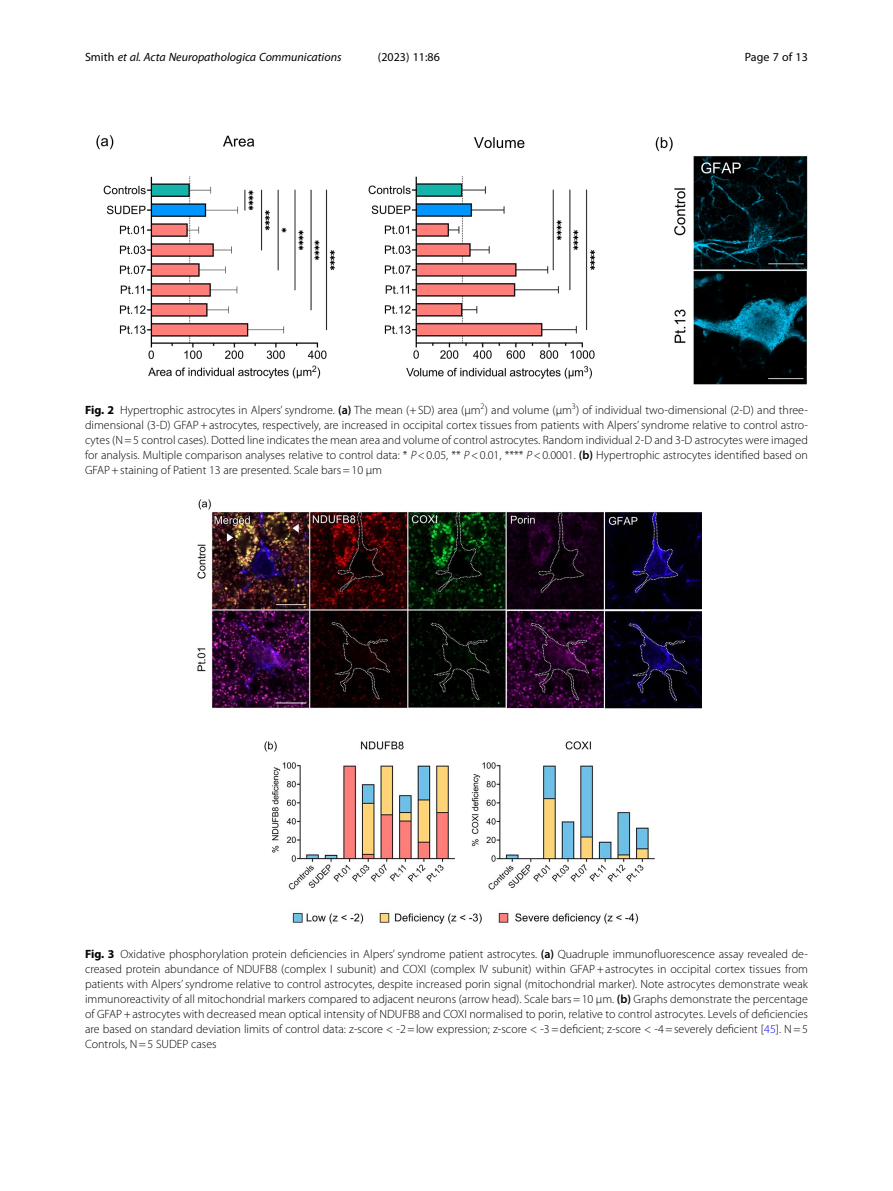
<style>
.page{position:relative;width:893px;height:1191px;background:#fff}
.page>*{position:absolute;margin:0;border:0;box-sizing:border-box;transform-origin:0 0}
.Figure_Caption{font:300 12px/15px "Myriad Pro";color:#000;text-align:justify}
.t1{font:italic 12px "Myriad Pro";color:#000}
.t2{font:12px "Myriad Pro";color:#000}
.s1{font-style:normal}
.s2{font-weight:700}
.s3{font-weight:600}
.s4{font-style:italic}
.s5{color:#00f}
</style>
<div class="page">
<img style="left:197px;top:499px;width:505px;height:426px">
<img style="left:96px;top:135px;width:712px;height:250px">
<p class="t1" style="left:85px;top:50px;width:258px"><span class="s1">Smith</span> et al. Acta Neuropathologica Communications</p>
<p class="t2" style="left:378px;top:50px;width:63px">(2023) 11:86</p>
<p class="t2" style="left:745px;top:50px;width:65px">Page 7 of 13</p>
<p class="Figure_Caption" style="left:85px;top:402px;width:724px"><span class="s2">Fig. 2</span> Hypertrophic astrocytes in Alpers’ syndrome. <span class="s3">(a)</span> The mean (+SD) area (µm<sup>2</sup>) and volume (µm<sup>3</sup>) of individual two-dimensional (2-D) and three&shy;dimensional (3-D) GFAP+astrocytes, respectively, are increased in occipital cortex tissues from patients with Alpers’ syndrome relative to control astro&shy;cytes (N=5 control cases). Dotted line indicates the mean area and volume of control astrocytes. Random individual 2-D and 3-D astrocytes were imaged for analysis. Multiple comparison analyses relative to control data: * <span class="s4">P</span>&lt;0.05, ** <span class="s4">P</span>&lt;0.01, **** <span class="s4">P</span>&lt;0.0001. <span class="s3">(b)</span> Hypertrophic astrocytes identified based on GFAP+staining of Patient 13 are presented. Scale bars=10 μm</p>
<p class="Figure_Caption" style="left:85px;top:946px;width:724px"><span class="s2">Fig. 3</span> Oxidative phosphorylation protein deficiencies in Alpers’ syndrome patient astrocytes. <span class="s3">(a)</span> Quadruple immunofluorescence assay revealed de&shy;creased protein abundance of NDUFB8 (complex I subunit) and COXI (complex IV subunit) within GFAP+astrocytes in occipital cortex tissues from patients with Alpers’ syndrome relative to control astrocytes, despite increased porin signal (mitochondrial marker). Note astrocytes demonstrate weak immunoreactivity of all mitochondrial markers compared to adjacent neurons (arrow head). Scale bars=10 μm. <span class="s3">(b)</span> Graphs demonstrate the percentage of GFAP+astrocytes with decreased mean optical intensity of NDUFB8 and COXI normalised to porin, relative to control astrocytes. Levels of deficiencies are based on standard deviation limits of control data: z-score &lt; -2=low expression; z-score &lt; -3=deficient; z-score &lt; -4=severely deficient [<span class="s5">45</span>]. N=5<br>Controls, N=5 SUDEP cases</p>
</div>
